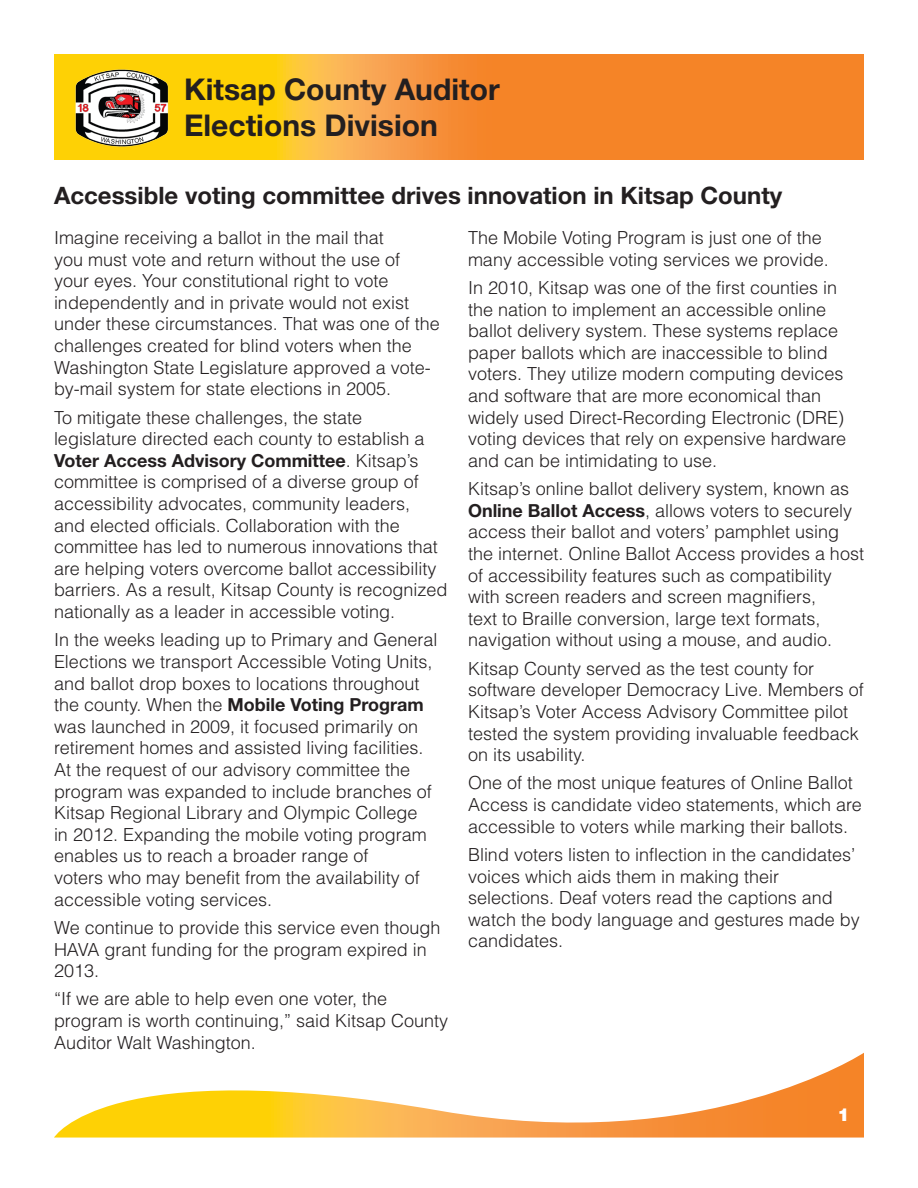
<style>
.page{position:relative;width:918px;height:1188px;background:#fff}
.page>*{position:absolute;margin:0;border:0;box-sizing:border-box;transform-origin:0 0}
.t1{font:700 30px/36px "Helvetica Neue LT Std";color:#231f20}
.t2{font:700 24px "Helvetica Neue LT Std";color:#231f20}
.Paragraph_Style_1{font:300 18px/21.6px "Helvetica";color:#231f20}
.t3{font:900 18px "Helvetica Neue LT Std";color:#fff}
.s1{font-family:"Helvetica Neue LT Std";font-weight:700}
</style>
<div class="page">
<svg style="left:54px;top:1053px;width:810px;height:85px"></svg>
<svg style="left:54px;top:54px;width:809px;height:106px;background:#f79c28"></svg>
<img style="left:72px;top:62px;width:100px;height:90px">
<p class="t1" style="left:184px;top:70px;width:317px">Kitsap County Auditor<br>Elections Division</p>
<p class="t2" style="left:54px;top:181px;width:730px">Accessible voting committee drives innovation in Kitsap County</p>
<p class="Paragraph_Style_1" style="left:54px;top:226px;width:387px">Imagine receiving a ballot in the mail that<br>you must vote and return without the use of<br>your eyes. Your constitutional right to vote independently and in private would not exist under these circumstances. That was one of the challenges created for blind voters when the Washington State Legislature approved a vote&shy;by-mail system for state elections in 2005.</p>
<p class="Paragraph_Style_1" style="left:54px;top:406px;width:395px">To mitigate these challenges, the state legislature directed each county to establish a <span class="s1">Voter Access Advisory Committee</span>. Kitsap’s committee is comprised of a diverse group of accessibility advocates, community leaders,<br>and elected officials. Collaboration with the committee has led to numerous innovations that are helping voters overcome ballot accessibility barriers. As a result, Kitsap County is recognized nationally as a leader in accessible voting.</p>
<p class="Paragraph_Style_1" style="left:54px;top:629px;width:385px">In the weeks leading up to Primary and General Elections we transport Accessible Voting Units, and ballot drop boxes to locations throughout the county. When the <span class="s1">Mobile Voting Program </span>was launched in 2009, it focused primarily on retirement homes and assisted living facilities.<br>At the request of our advisory committee the program was expanded to include branches of Kitsap Regional Library and Olympic College<br>in 2012. Expanding the mobile voting program enables us to reach a broader range of<br>voters who may benefit from the availability of accessible voting services.</p>
<p class="Paragraph_Style_1" style="left:54px;top:916px;width:388px">We continue to provide this service even though<br>HAVA grant funding for the program expired in<br>2013.</p>
<p class="Paragraph_Style_1" style="left:54px;top:988px;width:396px">“If we are able to help even one voter, the program is worth continuing,” said Kitsap County<br>Auditor Walt Washington.</p>
<p class="Paragraph_Style_1" style="left:468px;top:226px;width:362px">The Mobile Voting Program is just one of the many accessible voting services we provide.</p>
<p class="Paragraph_Style_1" style="left:468px;top:276px;width:380px">In 2010, Kitsap was one of the first counties in the nation to implement an accessible online ballot delivery system. These systems replace paper ballots which are inaccessible to blind voters. They utilize modern computing devices and software that are more economical than widely used Direct-Recording Electronic (DRE) voting devices that rely on expensive hardware and can be intimidating to use.</p>
<p class="Paragraph_Style_1" style="left:468px;top:477px;width:398px">Kitsap’s online ballot delivery system, known as <span class="s1">Online Ballot Access</span>, allows voters to securely access their ballot and voters’ pamphlet using the internet. Online Ballot Access provides a host of accessibility features such as compatibility with screen readers and screen magnifiers,<br>text to Braille conversion, large text formats, navigation without using a mouse, and audio.</p>
<p class="Paragraph_Style_1" style="left:468px;top:657px;width:397px">Kitsap County served as the test county for software developer Democracy Live. Members of Kitsap’s Voter Access Advisory Committee pilot tested the system providing invaluable feedback on its usability.</p>
<p class="Paragraph_Style_1" style="left:468px;top:772px;width:395px">One of the most unique features of Online Ballot<br>Access is candidate video statements, which are accessible to voters while marking their ballots.</p>
<p class="Paragraph_Style_1" style="left:468px;top:843px;width:393px">Blind voters listen to inflection in the candidates’ voices which aids them in making their selections. Deaf voters read the captions and watch the body language and gestures made by candidates.</p>
<p class="t3" style="left:837px;top:1104px;width:14px">1</p>
</div>
